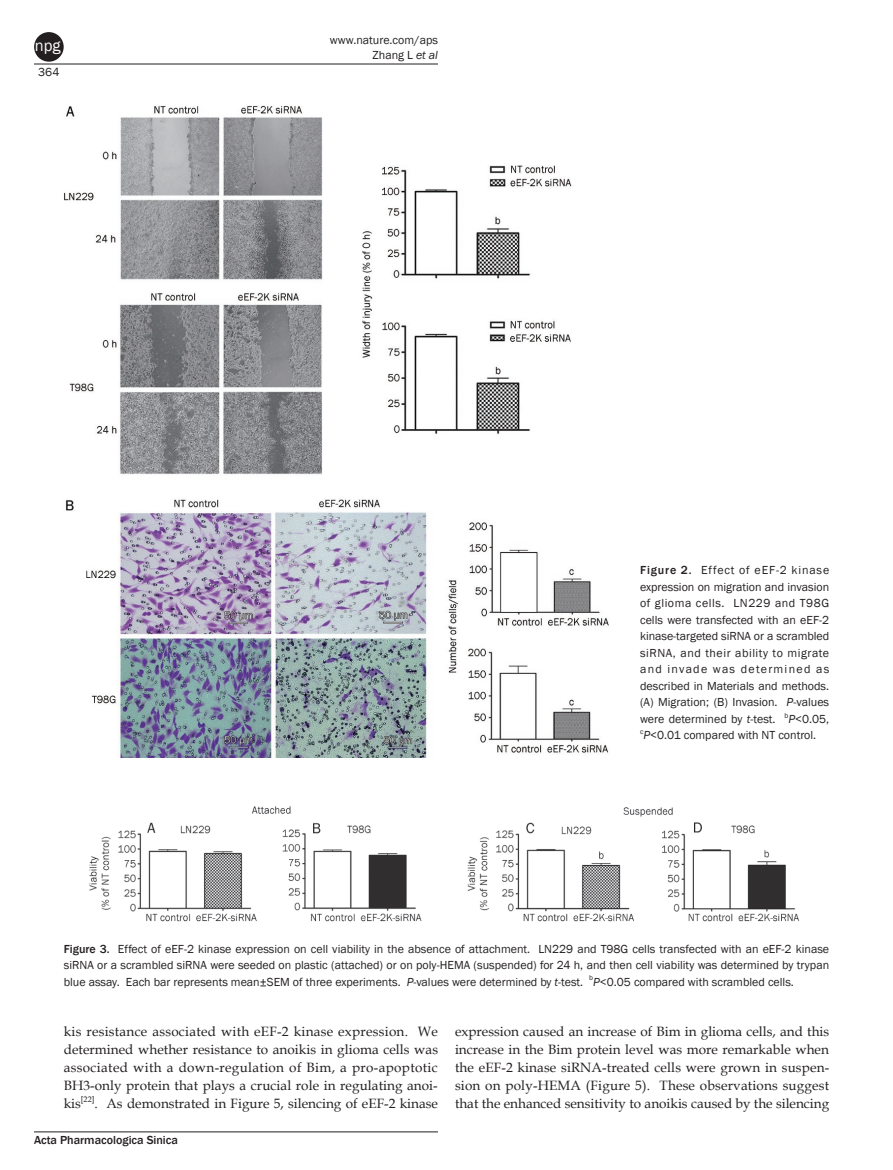
<style>
.page{position:relative;width:893px;height:1170px;background:#fff}
.page>*{position:absolute;margin:0;border:0;box-sizing:border-box;transform-origin:0 0}
.t1{font:16.5px "Franklin Gothic Book 2";color:#fff}
.t2{font:13.5px/18px "Book Antiqua 2";color:#231f20;text-align:justify}
.t3{font:12px/16.5px "Franklin Gothic Book 2";color:#231f20;text-align:justify}
.t4{font:500 12px "Franklin Gothic";color:#231f20}
.s1{font-family:"Franklin Gothic";font-style:italic}
.s2{font-family:"Franklin Gothic";font-weight:500}
</style>
<div class="page">
<hr style="left:34px;top:64px;width:404px;height:1px;background:#231f20">
<hr style="left:34px;top:1131px;width:404px;height:1px;background:#231f20">
<div style="left:34px;top:32px;width:30px;height:30px;background:#231f20;border-radius:50%"></div>
<img style="left:64px;top:105px;width:545px;height:652px">
<img style="left:89px;top:806px;width:711px;height:116px">
<h1 class="t1" style="left:35px;top:35px;width:27px">npg</h1>
<p class="t3" style="left:38px;top:64px;width:23px">364</p>
<p class="t3" style="left:330px;top:32px;width:110px;line-height:15px;text-align:right">www.nature.com/aps<br>Zhang L <span class="s1">et al</span></p>
<p class="t3" style="left:640px;top:562px;width:191px"><span class="s2">Figure 2.</span> Effect of eEF-2 kinase expression on migration and invasion of glioma cells. LN229 and T98G cells were transfected with an eEF-2 kinase-targeted siRNA or a scrambled siRNA, and their ability to migrate and invade was determined as described in Materials and methods. (A) Migration; (B) Invasion. <span class="s1">P</span>-values were determined by <span class="s1">t</span>-test. <sup>b</sup><span class="s1">P</span>&lt;0.05, <sup>c</sup><span class="s1">P</span>&lt;0.01 compared with NT control.</p>
<p class="t3" style="left:64px;top:940px;width:767px"><span class="s2">Figure 3.</span> Effect of eEF-2 kinase expression on cell viability in the absence of attachment. LN229 and T98G cells transfected with an eEF-2 kinase siRNA or a scrambled siRNA were seeded on plastic (attached) or on poly-HEMA (suspended) for 24 h, and then cell viability was determined by trypan blue assay. Each bar represents mean±SEM of three experiments. <span class="s1">P</span>-values were determined by <span class="s1">t</span>-test. <sup>b</sup><span class="s1">P</span>&lt;0.05 compared with scrambled cells.</p>
<p class="t2" style="left:64px;top:1021px;width:376px">kis resistance associated with eEF-2 kinase expression. We determined whether resistance to anoikis in glioma cells was associated with a down-regulation of Bim, a pro-apoptotic BH3-only protein that plays a crucial role in regulating anoi&shy;kis<sup>[22]</sup>. As demonstrated in Figure 5, silencing of eEF-2 kinase</p>
<p class="t2" style="left:455px;top:1021px;width:376px">expression caused an increase of Bim in glioma cells, and this increase in the Bim protein level was more remarkable when the eEF-2 kinase siRNA-treated cells were grown in suspen&shy;sion on poly-HEMA (Figure 5). These observations suggest that the enhanced sensitivity to anoikis caused by the silencing</p>
<p class="t4" style="left:34px;top:1132px;width:145px">Acta Pharmacologica Sinica</p>
</div>
